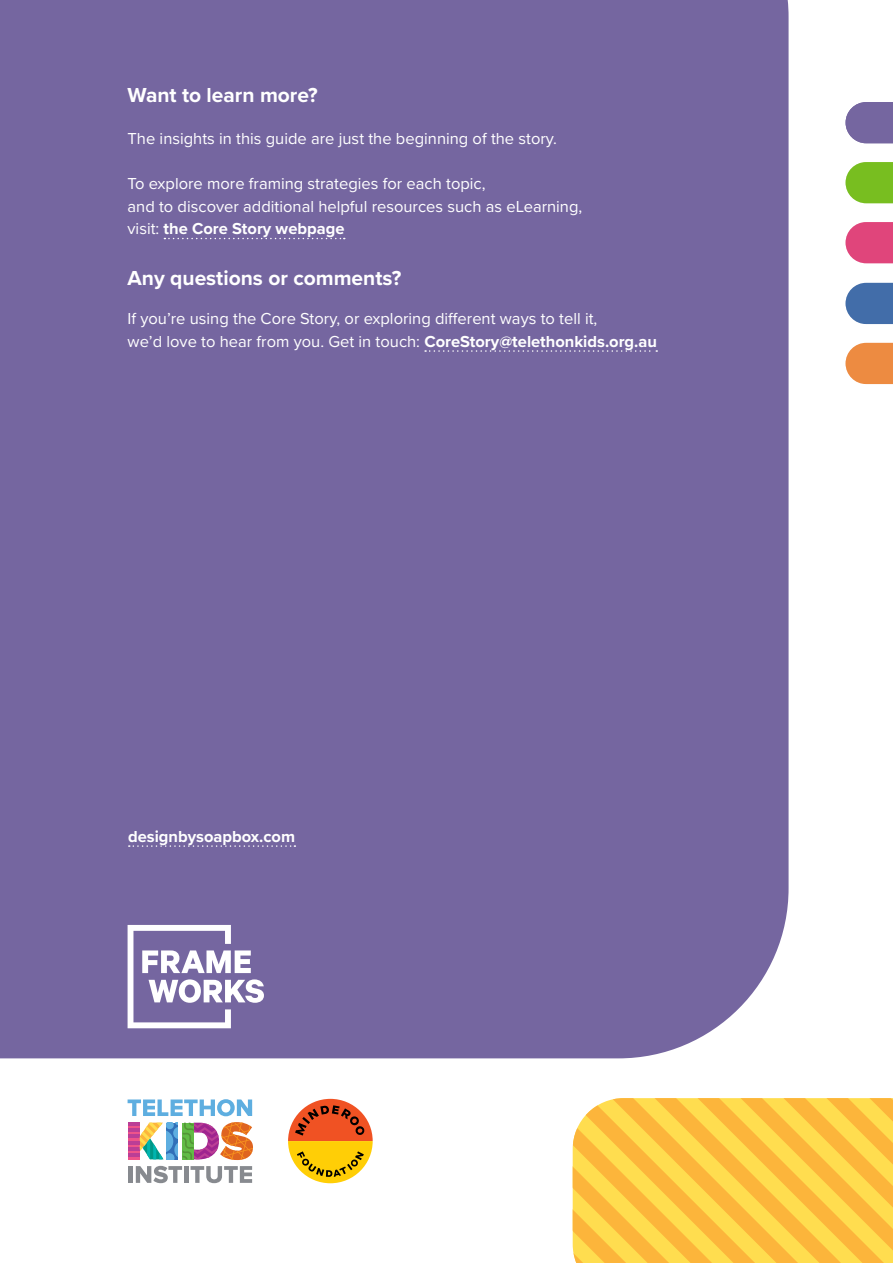
<style>
.page{position:relative;width:893px;height:1263px;background:#fff}
.page>*{position:absolute;margin:0;border:0;box-sizing:border-box;transform-origin:0 0}
.t1{font:700 21px "Proxima Nova";color:#fff}
.t2{font:16.5px/22.5px "Proxima Nova";color:#fff}
.t3{font:700 16.5px "Proxima Nova";color:#fff}
.s1{font-weight:700}
</style>
<div class="page">
<svg style="left:573px;top:1098px;width:320px;height:165px;background:#fdc947"></svg>
<div style="left:0;top:0;width:789px;height:1058px;background:#7566a0"></div>
<svg style="left:164px;top:238px;width:181px;height:1px"></svg>
<svg style="left:425px;top:350px;width:232px;height:2px"></svg>
<svg style="left:128px;top:925px;width:136px;height:103px"></svg>
<svg style="left:845px;top:102px;width:48px;height:41px;background:#8275a9"></svg>
<svg style="left:845px;top:162px;width:48px;height:41px;background:#85c436"></svg>
<svg style="left:845px;top:222px;width:48px;height:41px;background:#e35888"></svg>
<svg style="left:845px;top:283px;width:48px;height:41px;background:#557bb1"></svg>
<svg style="left:845px;top:343px;width:48px;height:41px;background:#ee9654"></svg>
<svg style="left:129px;top:845px;width:166px;height:2px"></svg>
<svg style="left:288px;top:1099px;width:85px;height:84px"></svg>
<svg style="left:128px;top:1099px;width:124px;height:17px"></svg>
<hr style="left:129px;top:1166px;width:4px;height:17px;background:#878a8f">
<svg style="left:136px;top:1166px;width:46px;height:17px"></svg>
<hr style="left:184px;top:1166px;width:4px;height:17px;background:#878a8f">
<svg style="left:191px;top:1166px;width:61px;height:17px"></svg>
<svg style="left:129px;top:1122px;width:124px;height:38px"></svg>
<p class="t1" style="left:128px;top:79px;width:192px">Want to learn more?</p>
<p class="t2" style="left:128px;top:127px;width:431px">The insights in this guide are just the beginning of the story.</p>
<p class="t2" style="left:128px;top:172px;width:456px">To explore more framing strategies for each topic,<br>and to discover additional helpful resources such as eLearning, visit: <span class="s1">the Core Story webpage</span></p>
<p class="t1" style="left:128px;top:262px;width:275px">Any questions or comments?</p>
<p class="t2" style="left:128px;top:307px;width:531px">If you’re using the Core Story, or exploring different ways to tell it,<br>we’d love to hear from you. Get in touch: <span class="s1">CoreStory@telethonkids.org.au</span></p>
<p class="t3" style="left:128px;top:824px;width:169px">designbysoapbox.com</p>
</div>
